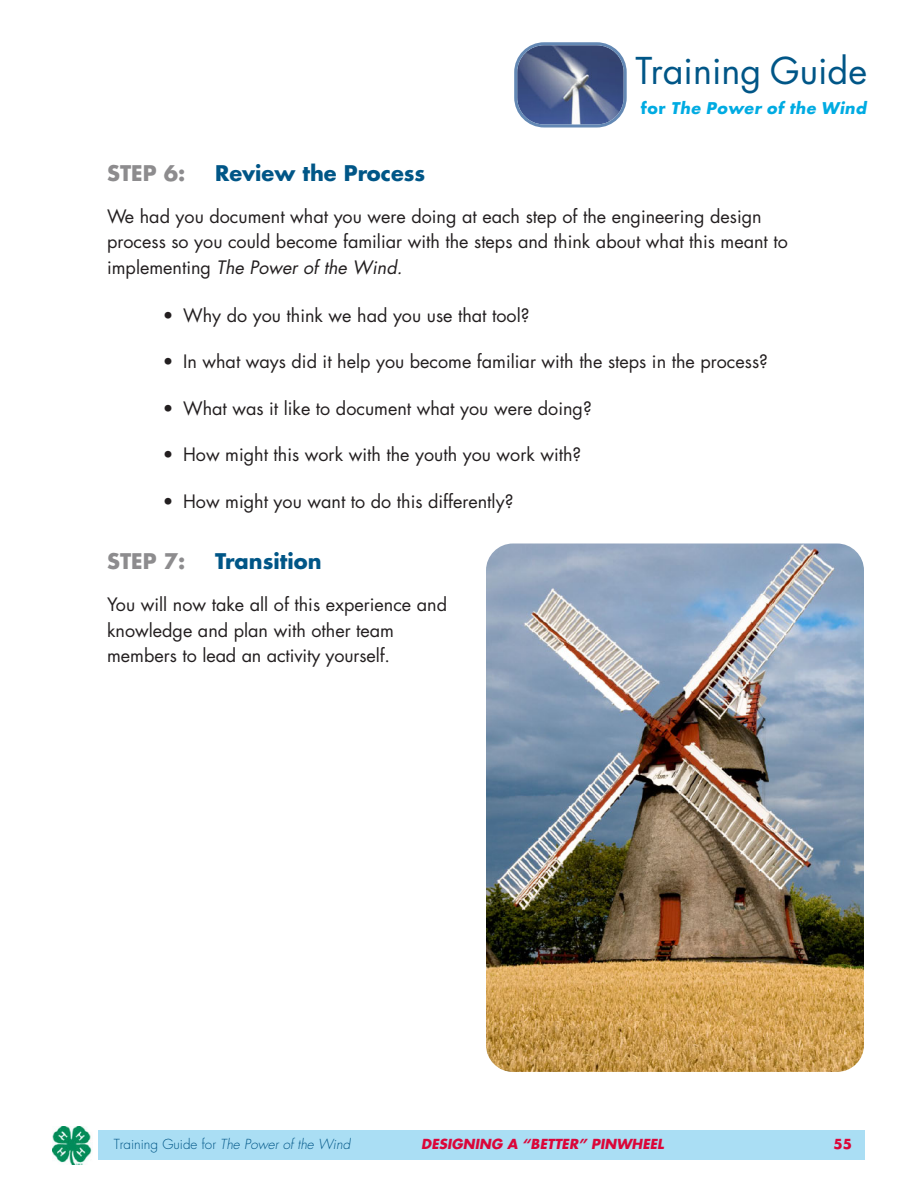
<style>
.page{position:relative;width:918px;height:1188px;background:#fff}
.page>*{position:absolute;margin:0;border:0;box-sizing:border-box;transform-origin:0 0}
.t1{font:36px "Futura";color:#005687}
.t2{font:700 21px "Futura";color:#005687}
.t3{font:700 21px "Futura";color:#8d8c8e}
.t4{font:18px/25.5px "Futura";color:#231f20}
.t5{font:italic 700 15.75px "Futura";letter-spacing:.035em;color:#00abe2}
.t6{font:italic 300 13.5px "Futura";color:#005687}
.t7{font:italic 700 13.5px "Futura";color:#db0639}
.t8{font:700 13.5px "Futura";color:#db0639}
.s1{font-style:normal}
.s2{font-style:italic}
</style>
<div class="page">
<div style="left:98px;top:1130px;width:767px;height:30px;background:#aadef4"></div>
<img style="left:52px;top:1126px;width:40px;height:39px">
<img style="left:486px;top:543px;width:378px;height:529px;border-radius:27px">
<svg style="left:514px;top:42px;width:113px;height:86px;background:#67779d"></svg>
<h1 class="t1" style="left:635px;top:55px;width:233px">Training Guide</h1>
<p class="t5" style="left:641px;top:101px;width:227px"><span class="s1">for</span> The Power of the Wind</p>
<p class="t3" style="left:107px;top:163px;width:80px">STEP 6:</p>
<p class="t2" style="left:215px;top:163px;width:212px">Review the Process</p>
<p class="t4" style="left:107px;top:205px;width:682px">We had you document what you were doing at each step of the engineering design process so you could become familiar with the steps and think about what this meant to implementing <span class="s2">The Power of the Wind.</span></p>
<p class="t4" style="left:163px;top:304px;width:368px">• Why do you think we had you use that tool?</p>
<p class="t4" style="left:163px;top:351px;width:607px">• In what ways did it help you become familiar with the steps in the process?</p>
<p class="t4" style="left:163px;top:397px;width:430px">• What was it like to document what you were doing?</p>
<p class="t4" style="left:163px;top:444px;width:420px">• How might this work with the youth you work with?</p>
<p class="t4" style="left:163px;top:490px;width:352px">• How might you want to do this differently?</p>
<p class="t3" style="left:107px;top:552px;width:80px">STEP 7:</p>
<p class="t2" style="left:215px;top:552px;width:108px">Transition</p>
<p class="t4" style="left:107px;top:594px;width:341px">You will now take all of this experience and knowledge and plan with other team members to lead an activity yourself.</p>
<p class="t6" style="left:114px;top:1138px;width:238px"><span class="s1">Training Guide for</span> The Power of the Wind</p>
<p class="t7" style="left:421px;top:1138px;width:244px">DESIGNING A “BETTER” PINWHEEL</p>
<p class="t8" style="left:833px;top:1138px;width:20px">55</p>
</div>
